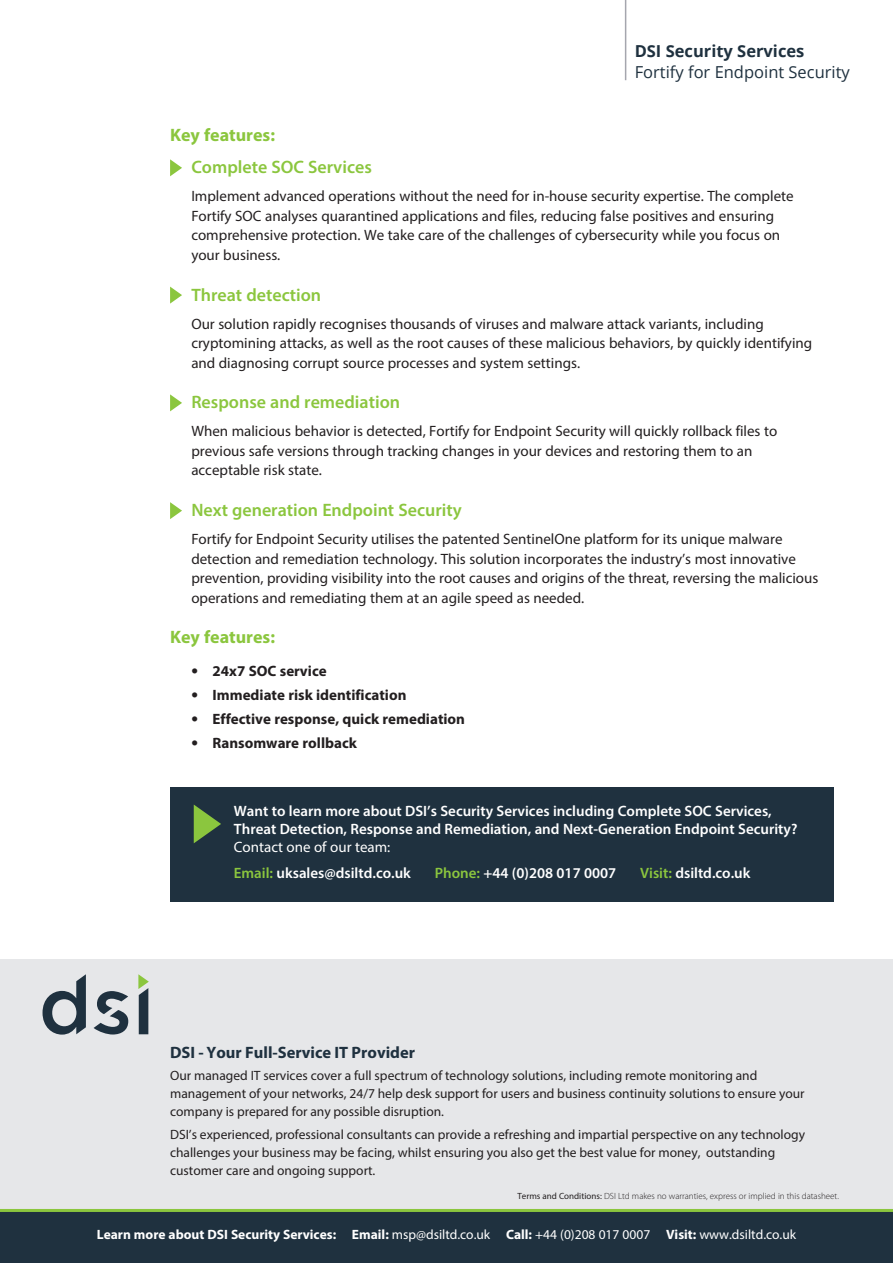
<style>
.page{position:relative;width:893px;height:1263px;background:#fff}
.page>*{position:absolute;margin:0;border:0;box-sizing:border-box;transform-origin:0 0}
.t1{font:600 18px "Myriad Pro";color:#8bc63e}
.t2{font:700 18px "Myriad Pro";color:#8bc63e}
.t3{font:16.5px/21px "Open Sans";color:#1f313f}
.t4{font:700 16.5px "Myriad Pro";color:#1f313f}
.t5{font:15px/19.5px "Myriad Pro";color:#231f20}
.t6{font:600 15px/18px "Myriad Pro";color:#fff}
.t7{font:700 15px "Myriad Pro";color:#231f20}
.t8{font:13.5px/18px "Myriad Pro";color:#231f20}
.t9{font:700 13.5px "Myriad Pro";color:#fff}
.t10{font:300 9px "Myriad Pro";color:#231f20}
.s1{font-weight:700}
.s2{font-size:19.5px}
.s3{font-weight:400}
.s4{color:#8bc63e}
</style>
<div class="page">
<div style="left:0;top:959px;width:893px;height:257px;background:#e6e7e9"></div>
<svg style="left:170px;top:159px;width:12px;height:17px"></svg>
<svg style="left:170px;top:287px;width:12px;height:17px"></svg>
<svg style="left:170px;top:394px;width:12px;height:17px"></svg>
<svg style="left:170px;top:502px;width:12px;height:17px"></svg>
<div style="left:0;top:1212px;width:893px;height:51px;background:#1f313f"></div>
<hr style="left:0;top:1209px;width:893px;height:3px;background:#8bc63e">
<svg style="left:94px;top:991px;width:34px;height:43px"></svg>
<svg style="left:43px;top:974px;width:43px;height:60px"></svg>
<svg style="left:138px;top:974px;width:11px;height:60px"></svg>
<div style="left:170px;top:787px;width:664px;height:114px;background:#1f313f"></div>
<svg style="left:194px;top:805px;width:27px;height:38px"></svg>
<hr style="left:625px;top:0;width:1px;height:80px;background:#a5a6ae">
<p class="t3" style="left:635px;top:40px;width:217px"><span class="s1">DSI Security Services<br></span>Fortify for Endpoint Security</p>
<p class="t2" style="left:170px;top:123px;width:107px">Key features:</p>
<p class="t1" style="left:191px;top:156px;width:182px">Complete SOC Services</p>
<p class="t5" style="left:191px;top:186px;width:604px">Implement advanced operations without the need for in-house security expertise. The complete Fortify SOC analyses quarantined applications and files, reducing false positives and ensuring comprehensive protection. We take care of the challenges of cybersecurity while you focus on your business.</p>
<p class="t1" style="left:191px;top:283px;width:131px">Threat detection</p>
<p class="t5" style="left:191px;top:314px;width:622px">Our solution rapidly recognises thousands of viruses and malware attack variants, including cryptomining attacks, as well as the root causes of these malicious behaviors, by quickly identifying and diagnosing corrupt source processes and system settings.</p>
<p class="t1" style="left:191px;top:391px;width:210px">Response and remediation</p>
<p class="t5" style="left:191px;top:421px;width:587px">When malicious behavior is detected, Fortify for Endpoint Security will quickly rollback files to previous safe versions through tracking changes in your devices and restoring them to an acceptable risk state.</p>
<p class="t1" style="left:191px;top:499px;width:272px">Next generation Endpoint Security</p>
<p class="t5" style="left:191px;top:529px;width:628px">Fortify for Endpoint Security utilises the patented SentinelOne platform for its unique malware detection and remediation technology. This solution incorporates the industry’s most innovative prevention, providing visibility into the root causes and origins of the threat, reversing the malicious operations and remediating them at an agile speed as needed.</p>
<p class="t2" style="left:170px;top:626px;width:107px">Key features:</p>
<p class="t7" style="left:191px;top:661px;width:137px"><span class="s2">•</span> 24x7 SOC service</p>
<p class="t7" style="left:191px;top:685px;width:217px"><span class="s2">•</span> Immediate risk identification</p>
<p class="t7" style="left:191px;top:709px;width:275px"><span class="s2">•</span> Effective response, quick remediation</p>
<p class="t7" style="left:191px;top:733px;width:167px"><span class="s2">•</span> Ransomware rollback</p>
<p class="t6" style="left:234px;top:801px;width:565px">Want to learn more about DSI’s Security Services including Complete SOC Services,<br>Threat Detection, Response and Remediation, and Next-Generation Endpoint Security?<br><span class="s3">Contact one of our team:</span></p>
<p class="t6" style="left:234px;top:864px;width:179px"><span class="s4">Email:</span> uksales@dsiltd.co.uk</p>
<p class="t6" style="left:435px;top:864px;width:183px"><span class="s4">Phone:</span> +44 (0)208 017 0007</p>
<p class="t6" style="left:640px;top:864px;width:112px"><span class="s4">Visit:</span> dsiltd.co.uk</p>
<p class="t4" style="left:170px;top:1042px;width:246px">DSI - Your Full-Service IT Provider</p>
<p class="t8" style="left:170px;top:1066px;width:636px">Our managed IT services cover a full spectrum of technology solutions, including remote monitoring and management of your networks, 24/7 help desk support for users and business continuity solutions to ensure your company is prepared for any possible disruption.</p>
<p class="t8" style="left:170px;top:1125px;width:636px">DSI’s experienced, professional consultants can provide a refreshing and impartial perspective on any technology challenges your business may be facing, whilst ensuring you also get the best value for money, outstanding customer care and ongoing support.</p>
<p class="t10" style="left:517px;top:1190px;width:323px"><span class="s3">Terms and Conditions:</span> DSI Ltd makes no warranties, express or implied in this datasheet.</p>
<p class="t9" style="left:97px;top:1226px;width:701px">Learn more about DSI Security Services: Email: <span class="s3">msp@dsiltd.co.uk</span> Call: <span class="s3">+44 (0)208 017 0007</span> Visit: <span class="s3">www.dsiltd.co.uk</span></p>
</div>
